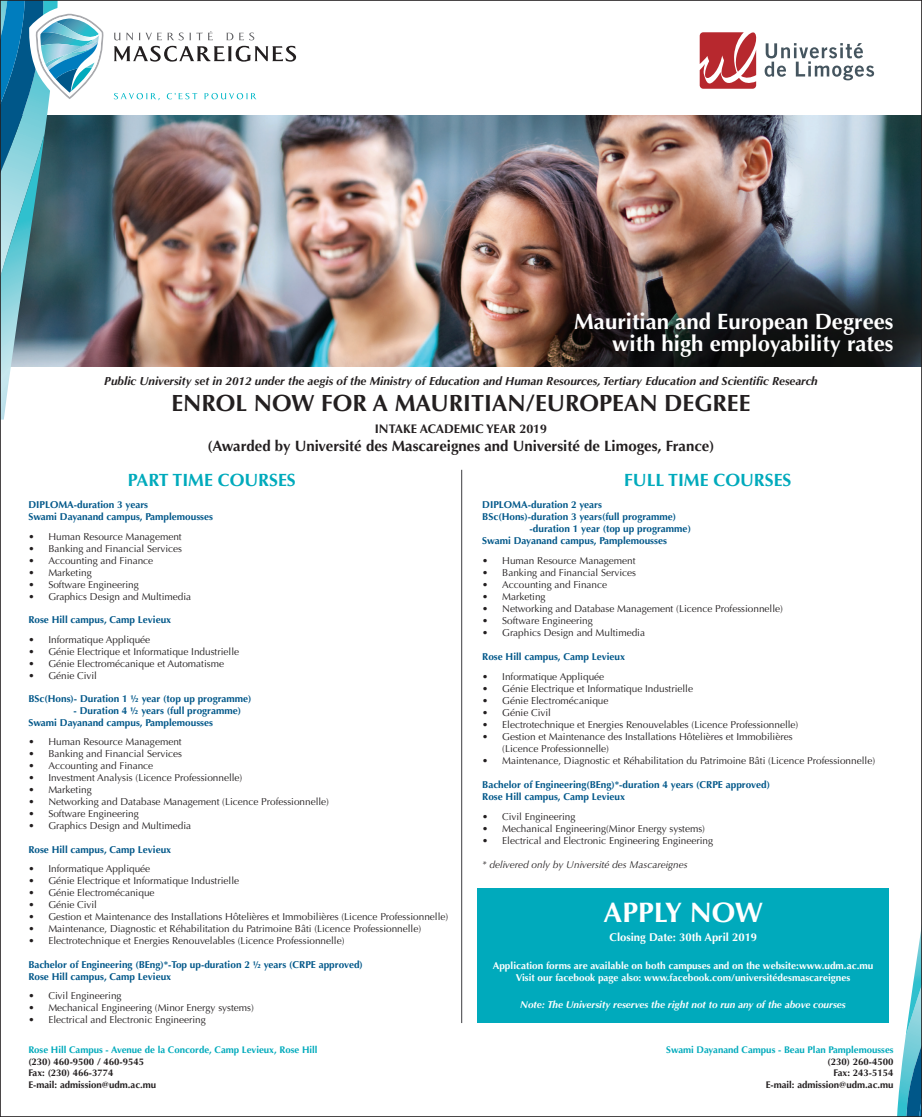
<style>
.page{position:relative;width:922px;height:1117px;background:#fff}
.page>*{position:absolute;margin:0;border:0;box-sizing:border-box;transform-origin:0 0}
.t1{font:700 28.25px "Optima";color:#fff}
.t2{font:700 23.5px "Optima";color:#231f20}
.t3{font:700 22.12px/21.6px "Optima";color:#fff;text-align:right}
.t4{font:700 17.75px "Optima";color:#00aabc}
.t5{font:700 15px "Optima";color:#231f20}
.t6{font:700 12.5px "Optima";color:#231f20}
.t7{font:italic 700 11.75px "Optima";color:#231f20}
.t8{font:700 11.25px "Optima";color:#fff}
.t9{font:10px/12px "Optima";color:#231f20}
.t10{font:700 10px/12px "Optima";color:#005789}
.t11{font:700 10px/12px "Optima";color:#fff;text-align:center}
.t12{font:italic 700 10px "Optima";color:#fff}
.t13{font:italic 10px "Optima";color:#231f20}
.t14{font:700 9.62px/11.6px "Optima";color:#231f20;text-align:right}
.t15{font:700 9.62px "Optima";color:#00aabc}
</style>
<div class="page">
<img style="left:296px;top:115px;width:623px;height:251px">
<div style="left:477px;top:888px;width:411px;height:134px;background:#00aabc"></div>
<img style="left:2px;top:2px;width:294px;height:417px">
<svg style="left:897px;top:945px;width:22px;height:169px"></svg>
<svg style="left:699px;top:32px;width:58px;height:57px"></svg>
<svg style="left:764px;top:43px;width:109px;height:37px"></svg>
<hr style="left:461px;top:469px;width:1px;height:553px;background:#636366">
<h3 class="t3" style="left:574px;top:311px;width:321px">Mauritian and European Degrees with high employability rates</h3>
<p class="t7" style="left:104px;top:374px;width:714px">Public University set in 2012 under the aegis of the Ministry of Education and Human Resources, Tertiary Education and Scientific Research</p>
<h2 class="t2" style="left:171px;top:389px;width:580px">ENROL NOW FOR A MAURITIAN/EUROPEAN DEGREE</h2>
<p class="t6" style="left:374px;top:421px;width:174px">INTAKE ACADEMIC YEAR 2019</p>
<h3 class="t5" style="left:207px;top:437px;width:508px">(Awarded by Université des Mascareignes and Université de Limoges, France)</h3>
<h3 class="t4" style="left:128px;top:469px;width:169px">PART TIME COURSES</h3>
<h3 class="t4" style="left:624px;top:469px;width:169px">FULL TIME COURSES</h3>
<p class="t10" style="left:28px;top:498px;width:186px">DIPLOMA-duration 3 years<br>Swami Dayanand campus, Pamplemousses</p>
<p class="t9" style="left:28px;top:530px;width:155px">• Human Resource Management</p>
<p class="t9" style="left:28px;top:542px;width:155px">• Banking and Financial Services</p>
<p class="t9" style="left:28px;top:554px;width:126px">• Accounting and Finance</p>
<p class="t9" style="left:28px;top:566px;width:65px">• Marketing</p>
<p class="t9" style="left:28px;top:578px;width:112px">• Software Engineering</p>
<p class="t9" style="left:28px;top:590px;width:164px">• Graphics Design and Multimedia</p>
<p class="t10" style="left:28px;top:613px;width:144px">Rose Hill campus, Camp Levieux</p>
<p class="t9" style="left:28px;top:633px;width:123px">• Informatique Appliquée</p>
<p class="t9" style="left:28px;top:645px;width:212px">• Génie Electrique et Informatique Industrielle</p>
<p class="t9" style="left:28px;top:657px;width:197px">• Génie Electromécanique et Automatisme</p>
<p class="t9" style="left:28px;top:669px;width:70px">• Génie Civil</p>
<p class="t10" style="left:28px;top:692px;width:224px">BSc(Hons)- Duration 1 ½ year (top up programme)</p>
<p class="t10" style="left:28px;top:704px;width:214px;text-indent:45px">- Duration 4 ½ years (full programme)<br>Swami Dayanand campus, Pamplemousses</p>
<p class="t9" style="left:28px;top:736px;width:155px">• Human Resource Management</p>
<p class="t9" style="left:28px;top:748px;width:155px">• Banking and Financial Services</p>
<p class="t9" style="left:28px;top:760px;width:126px">• Accounting and Finance</p>
<p class="t9" style="left:28px;top:772px;width:215px">• Investment Analysis (Licence Professionnelle)</p>
<p class="t9" style="left:28px;top:784px;width:65px">• Marketing</p>
<p class="t9" style="left:28px;top:796px;width:302px">• Networking and Database Management (Licence Professionnelle)</p>
<p class="t9" style="left:28px;top:808px;width:112px">• Software Engineering</p>
<p class="t9" style="left:28px;top:820px;width:164px">• Graphics Design and Multimedia</p>
<p class="t10" style="left:28px;top:843px;width:144px">Rose Hill campus, Camp Levieux</p>
<p class="t9" style="left:28px;top:862px;width:123px">• Informatique Appliquée</p>
<p class="t9" style="left:28px;top:874px;width:212px">• Génie Electrique et Informatique Industrielle</p>
<p class="t9" style="left:28px;top:886px;width:128px">• Génie Electromécanique</p>
<p class="t9" style="left:28px;top:898px;width:70px">• Génie Civil</p>
<p class="t9" style="left:28px;top:910px;width:421px">• Gestion et Maintenance des Installations Hôtelières et Immobilières (Licence Professionnelle)</p>
<p class="t9" style="left:28px;top:922px;width:394px">• Maintenance, Diagnostic et Réhabilitation du Patrimoine Bâti (Licence Professionnelle)</p>
<p class="t9" style="left:28px;top:934px;width:317px">• Electrotechnique et Energies Renouvelables (Licence Professionnelle)</p>
<p class="t10" style="left:28px;top:958px;width:336px">Bachelor of Engineering (BEng)*-Top up-duration 2 ½ years (CRPE approved)<br>Rose Hill campus, Camp Levieux</p>
<p class="t9" style="left:28px;top:989px;width:95px">• Civil Engineering</p>
<p class="t9" style="left:28px;top:1001px;width:227px">• Mechanical Engineering (Minor Energy systems)</p>
<p class="t9" style="left:28px;top:1013px;width:179px">• Electrical and Electronic Engineering</p>
<p class="t10" style="left:482px;top:498px;width:121px">DIPLOMA-duration 2 years</p>
<p class="t10" style="left:482px;top:510px;width:195px">BSc(Hons)-duration 3 years(full programme)</p>
<p class="t10" style="left:529px;top:522px;width:163px">-duration 1 year (top up programme)</p>
<p class="t10" style="left:482px;top:534px;width:186px">Swami Dayanand campus, Pamplemousses</p>
<p class="t9" style="left:482px;top:554px;width:155px">• Human Resource Management</p>
<p class="t9" style="left:482px;top:566px;width:155px">• Banking and Financial Services</p>
<p class="t9" style="left:482px;top:578px;width:126px">• Accounting and Finance</p>
<p class="t9" style="left:482px;top:590px;width:65px">• Marketing</p>
<p class="t9" style="left:482px;top:602px;width:302px">• Networking and Database Management (Licence Professionnelle)</p>
<p class="t9" style="left:482px;top:614px;width:112px">• Software Engineering</p>
<p class="t9" style="left:482px;top:626px;width:164px">• Graphics Design and Multimedia</p>
<p class="t10" style="left:482px;top:650px;width:144px">Rose Hill campus, Camp Levieux</p>
<p class="t9" style="left:482px;top:670px;width:123px">• Informatique Appliquée</p>
<p class="t9" style="left:482px;top:682px;width:212px">• Génie Electrique et Informatique Industrielle</p>
<p class="t9" style="left:482px;top:694px;width:128px">• Génie Electromécanique</p>
<p class="t9" style="left:482px;top:706px;width:70px">• Génie Civil</p>
<p class="t9" style="left:482px;top:718px;width:317px">• Electrotechnique et Energies Renouvelables (Licence Professionnelle)</p>
<p class="t9" style="left:502px;top:730px;width:292px;text-indent:-20px">• Gestion et Maintenance des Installations Hôtelières et Immobilières (Licence Professionnelle)</p>
<p class="t9" style="left:482px;top:754px;width:394px">• Maintenance, Diagnostic et Réhabilitation du Patrimoine Bâti (Licence Professionnelle)</p>
<p class="t10" style="left:482px;top:778px;width:289px">Bachelor of Engineering(BEng)*-duration 4 years (CRPE approved)<br>Rose Hill campus, Camp Levieux</p>
<p class="t9" style="left:482px;top:810px;width:95px">• Civil Engineering</p>
<p class="t9" style="left:482px;top:822px;width:224px">• Mechanical Engineering(Minor Energy systems)</p>
<p class="t9" style="left:482px;top:834px;width:232px">• Electrical and Electronic Engineering Engineering</p>
<p class="t13" style="left:482px;top:858px;width:207px">* delivered only by Université des Mascareignes</p>
<h1 class="t1" style="left:603px;top:895px;width:161px">APPLY NOW</h1>
<p class="t8" style="left:609px;top:930px;width:149px">Closing Date: 30th April 2019</p>
<p class="t11" style="left:492px;top:959px;width:382px">Application forms are available on both campuses and on the website:www.udm.ac.mu<br>Visit our facebook page also: www.facebook.com/universitédesmascareignes</p>
<p class="t12" style="left:520px;top:998px;width:327px">Note: The University reserves the right not to run any of the above courses</p>
<p class="t15" style="left:28px;top:1044px;width:290px">Rose Hill Campus - Avenue de la Concorde, Camp Levieux, Rose Hill</p>
<p class="t14" style="left:28px;top:1055px;width:129px;text-align:left">(230) 460-9500 / 460-9545<br>Fax: (230) 466-3774<br>E-mail: admission@udm.ac.mu</p>
<p class="t15" style="left:666px;top:1044px;width:229px">Swami Dayanand Campus - Beau Plan Pamplemousses</p>
<p class="t14" style="left:765px;top:1055px;width:129px">(230) 260-4500<br>Fax: 243-5154<br>E-mail: admission@udm.ac.mu</p>
</div>
